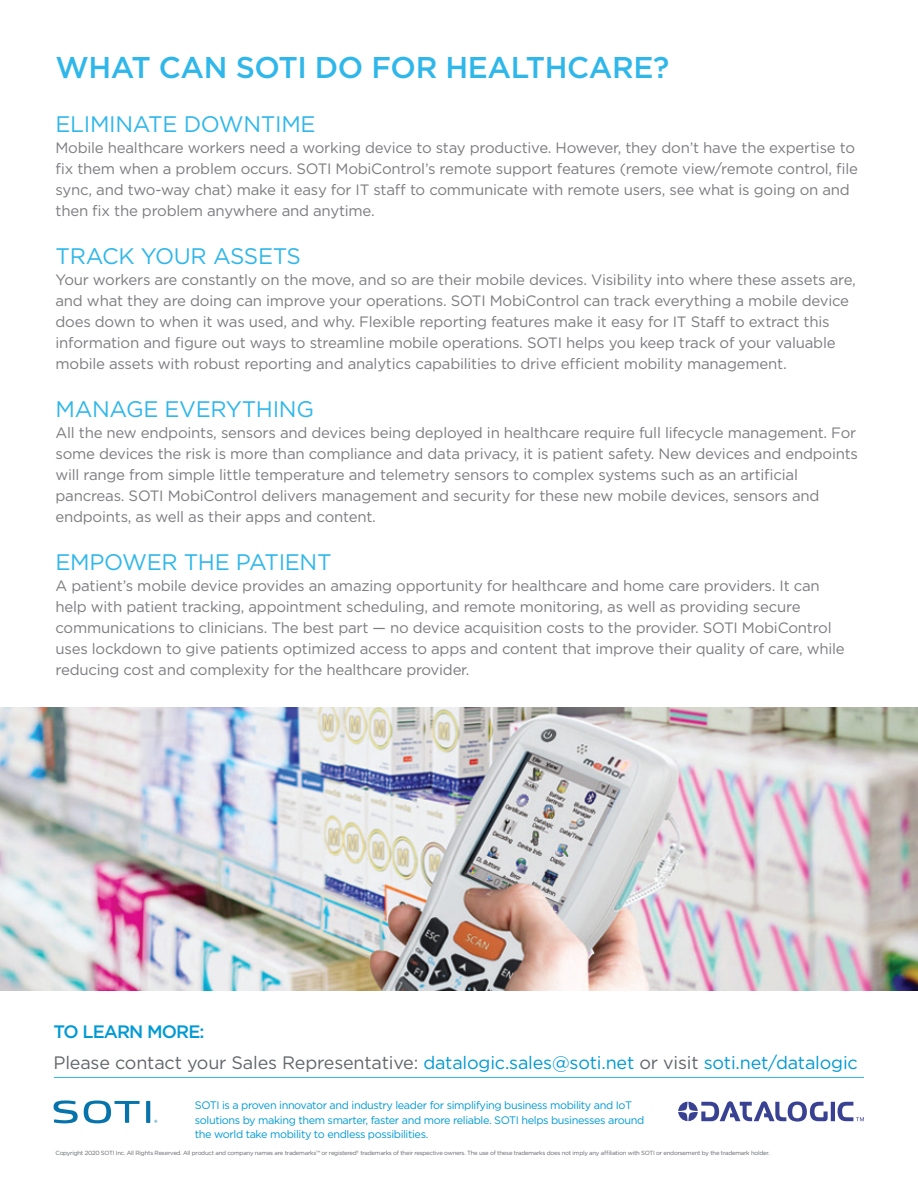
<style>
.page{position:relative;width:918px;height:1188px;background:#fff}
.page>*{position:absolute;margin:0;border:0;box-sizing:border-box;transform-origin:0 0}
.t1{font:500 30px "Gotham";letter-spacing:-.015em;color:#30b7ea}
.t2{font:22.5px "Gotham";letter-spacing:-.015em;color:#30b7ea}
.Bullets_2_-smaller_t{font:18px "Gotham";letter-spacing:-.01em;color:#63666b}
.Bullets_2_-smaller_t-2{font:500 18px "Gotham";letter-spacing:-.05em;color:#009ad4}
.t3{font:15px/21px "Gotham";letter-spacing:-.015em;color:#7c7c81}
.t4{font:10.8px/14.2px "Gotham";letter-spacing:-.035em;color:#009ad4}
.t5{font:6px "Gotham Rounded";letter-spacing:-.04em;color:#62656a}
.s1{color:#009ad4}
</style>
<div class="page">
<img style="left:0;top:707px;width:918px;height:283px">
<hr style="left:54px;top:1077px;width:810px;height:1px;background:#30b7ea">
<svg style="left:84px;top:1101px;width:56px;height:22px"></svg>
<svg style="left:146px;top:1101px;width:4px;height:22px"></svg>
<svg style="left:53px;top:1100px;width:25px;height:23px"></svg>
<svg style="left:678px;top:1101px;width:186px;height:21px"></svg>
<p class="t1" style="left:56px;top:48px;width:615px">WHAT CAN SOTI DO FOR HEALTHCARE?</p>
<p class="t2" style="left:56px;top:110px;width:262px">ELIMINATE DOWNTIME</p>
<p class="t3" style="left:56px;top:137px;width:804px">Mobile healthcare workers need a working device to stay productive. However, they don’t have the expertise to fix them when a problem occurs. SOTI MobiControl’s remote support features (remote view/remote control, file sync, and two-way chat) make it easy for IT staff to communicate with remote users, see what is going on and then fix the problem anywhere and anytime.</p>
<p class="t2" style="left:56px;top:242px;width:247px">TRACK YOUR ASSETS</p>
<p class="t3" style="left:56px;top:269px;width:802px">Your workers are constantly on the move, and so are their mobile devices. Visibility into where these assets are, and what they are doing can improve your operations. SOTI MobiControl can track everything a mobile device does down to when it was used, and why. Flexible reporting features make it easy for IT Staff to extract this information and figure out ways to streamline mobile operations. SOTI helps you keep track of your valuable mobile assets with robust reporting and analytics capabilities to drive efficient mobility management.</p>
<p class="t2" style="left:56px;top:395px;width:260px">MANAGE EVERYTHING</p>
<p class="t3" style="left:56px;top:422px;width:804px">All the new endpoints, sensors and devices being deployed in healthcare require full lifecycle management. For some devices the risk is more than compliance and data privacy, it is patient safety. New devices and endpoints will range from simple little temperature and telemetry sensors to complex systems such as an artificial pancreas. SOTI MobiControl delivers management and security for these new mobile devices, sensors and endpoints, as well as their apps and content.</p>
<p class="t2" style="left:56px;top:548px;width:278px">EMPOWER THE PATIENT</p>
<p class="t3" style="left:56px;top:575px;width:791px">A patient’s mobile device provides an amazing opportunity for healthcare and home care providers. It can help with patient tracking, appointment scheduling, and remote monitoring, as well as providing secure communications to clinicians. The best part — no device acquisition costs to the provider. SOTI MobiControl uses lockdown to give patients optimized access to apps and content that improve their quality of care, while reducing cost and complexity for the healthcare provider.</p>
<p class="Bullets_2_-smaller_t-2" style="left:54px;top:1020px;width:153px">TO LEARN MORE:</p>
<p class="Bullets_2_-smaller_t" style="left:54px;top:1051px;width:806px">Please contact your Sales Representative: <span class="s1">datalogic.sales@soti.net</span> or visit <span class="s1">soti.net/datalogic</span></p>
<p class="t4" style="left:195px;top:1098px;width:451px">SOTI is a proven innovator and industry leader for simplifying business mobility and IoT solutions by making them smarter, faster and more reliable. SOTI helps businesses around the world take mobility to endless possibilities.</p>
<p class="t5" style="left:56px;top:1149px;width:716px">Copyright 2020 SOTI Inc. All Rights Reserved. All product and company names are trademarks™ or registered® trademarks of their respective owners. The use of these trademarks does not imply any affiliation with SOTI or endorsement by the trademark holder.</p>
</div>
